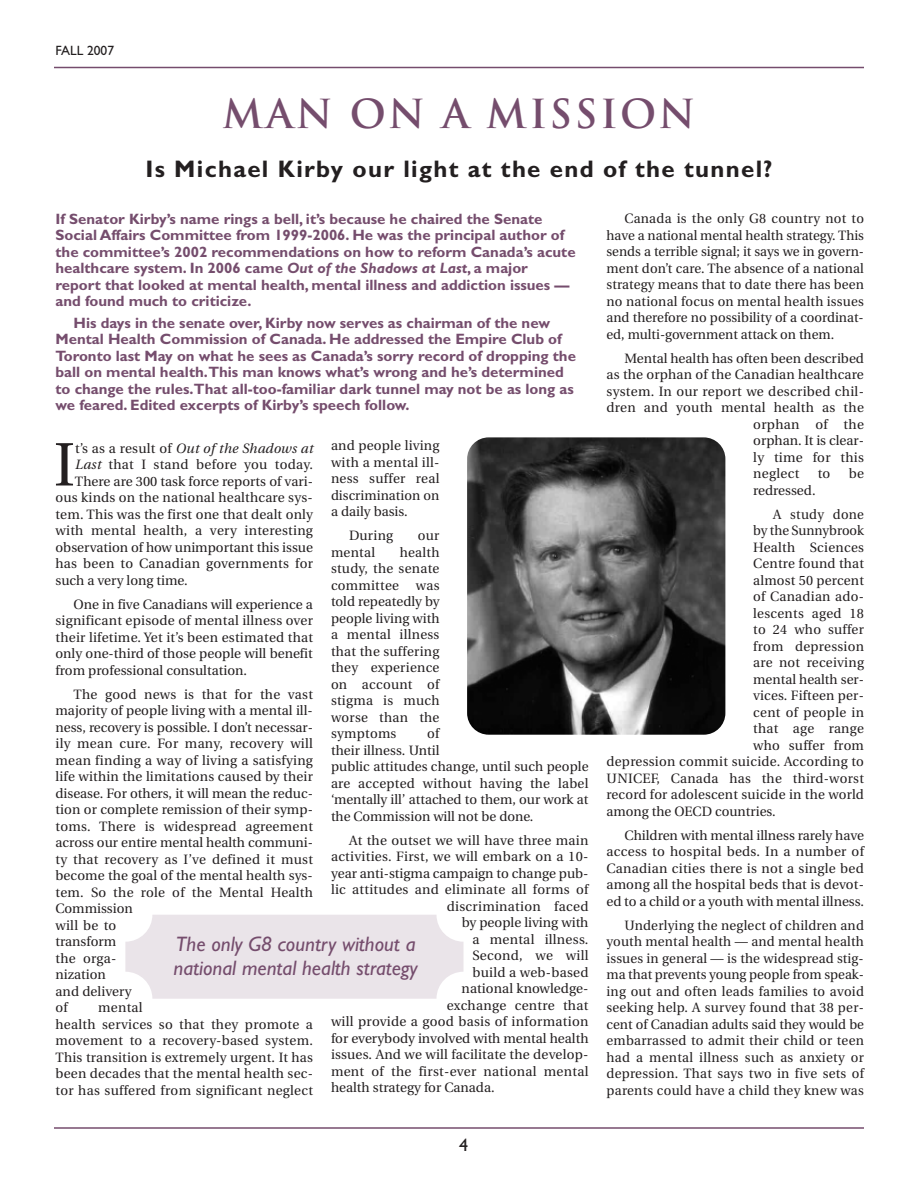
<style>
.page{position:relative;width:918px;height:1188px;background:#fff}
.page>*{position:absolute;margin:0;border:0;box-sizing:border-box;transform-origin:0 0}
.t1{font:61.2px "Utopia";color:#231f20}
.t2{font:700 39px "Trajan";letter-spacing:.065em;color:#754d6d}
.t3{font:700 24px "Gill Sans";letter-spacing:.055em;color:#231f20}
.t4{font:italic 21px/24px "Gill Sans";color:#754d6d}
.t5{font:18px "Gill Sans";color:#231f20}
.t6{font:700 15px/16.5px "Gill Sans";color:#754d6d}
.t7{font:13.5px/16.5px "Utopia";letter-spacing:.015em;color:#231f20;text-align:justify}
.t8{font:italic 13.5px "Utopia";letter-spacing:.02em;color:#231f20}
.t9{font:13.5px "Gill Sans";color:#231f20}
.s1{font-style:italic}
.s2{font-style:normal}
</style>
<div class="page">
<hr style="left:54px;top:67px;width:810px;height:1px;background:#754d6d">
<hr style="left:54px;top:1127px;width:810px;height:2px;background:#754d6d">
<img style="left:467px;top:437px;width:258px;height:298px">
<div style="left:125px;top:915px;width:339px;height:84px;background:#eae4e9;border-radius:27px"></div>
<p class="t9" style="left:56px;top:45px;width:60px">FALL 2007</p>
<h2 class="t2" style="left:222px;top:92px;width:475px">MAN ON A MISSION</h2>
<h3 class="t3" style="left:145px;top:160px;width:629px">Is Michael Kirby our light at the end of the tunnel?</h3>
<p class="t6" style="left:56px;top:212px;width:522px">If Senator Kirby’s name rings a bell, it’s because he chaired the Senate Social Affairs Committee from 1999-2006. He was the principal author of the committee’s 2002 recommendations on how to reform Canada’s acute healthcare system. In 2006 came <span class="s1">Out of the Shadows at Last</span>, a major report that looked at mental health, mental illness and addiction issues — and found much to criticize.</p>
<p class="t6" style="left:56px;top:316px;width:522px;text-indent:18px">His days in the senate over, Kirby now serves as chairman of the new Mental Health Commission of Canada. He addressed the Empire Club of Toronto last May on what he sees as Canada’s sorry record of dropping the ball on mental health.This man knows what’s wrong and he’s determined to change the rules.That all-too-familiar dark tunnel may not be as long as we feared. Edited excerpts of Kirby’s speech follow.</p>
<p class="t7" style="left:331px;top:438px;width:110px">and people living with a mental ill&shy;ness suffer real discrimination on a daily basis.</p>
<p class="t7" style="left:349px;top:528px;width:46px">During</p>
<p class="t7" style="left:418px;top:528px;width:23px">our</p>
<p class="t7" style="left:331px;top:545px;width:46px">mental</p>
<h1 class="t1" style="left:54px;top:440px;width:23px">I</h1>
<p class="t8" style="left:75px;top:442px;width:239px"><span class="s2">t’s as a result of</span> Out of the Shadows at</p>
<p class="t7" style="left:75px;top:457px;width:239px"><span class="s1">Last</span> that I stand before you today.</p>
<p class="t7" style="left:75px;top:474px;width:240px">There are 300 task force reports of vari-</p>
<p class="t7" style="left:55px;top:490px;width:259px">ous kinds on the national healthcare sys-</p>
<p class="t7" style="left:55px;top:507px;width:259px">tem. This was the first one that dealt only</p>
<p class="t7" style="left:55px;top:523px;width:259px">with mental health, a very interesting</p>
<p class="t7" style="left:55px;top:540px;width:259px">observation of how unimportant this issue</p>
<p class="t7" style="left:55px;top:556px;width:259px">has been to Canadian governments for</p>
<p class="t7" style="left:55px;top:573px;width:134px">such a very long time.</p>
<p class="t7" style="left:55px;top:597px;width:259px;text-indent:18px">One in five Canadians will experience a significant episode of mental illness over their lifetime. Yet it’s been estimated that only one-third of those people will benefit from professional consultation.</p>
<p class="t7" style="left:55px;top:687px;width:259px;text-align:left;text-indent:18px">The good news is that for the vast majority of people living with a mental ill&shy;ness, recovery is possible. I don’t necessar&shy;ily mean cure. For many, recovery will mean finding a way of living a satisfying life within the limitations caused by their disease. For others, it will mean the reduc&shy;tion or complete remission of their symp&shy;toms. There is widespread agreement across our entire mental health communi&shy;ty that recovery as I’ve defined it must become the goal of the mental health sys&shy;tem. So the role of the Mental Health<br>Commission<br>will be to<br>transform<br>the orga-<br>nization<br>and delivery<br>of</p>
<p class="t7" style="left:331px;top:545px;width:110px;text-indent:69px">health study, the senate committee was told repeatedly by people living with a mental illness that the suffering they experience on account of stigma is much worse than the symptoms</p>
<p class="t7" style="left:331px;top:726px;width:259px;text-align:left;text-indent:96px">of<br>their illness. Until<br>public attitudes change, until such people are accepted without having the label ‘mentally ill’ attached to them, our work at the Commission will not be done.</p>
<p class="t7" style="left:349px;top:833px;width:241px">At the outset we will have three main</p>
<p class="t7" style="left:331px;top:849px;width:259px">activities. First, we will embark on a 10-</p>
<p class="t7" style="left:331px;top:866px;width:259px">year anti-stigma campaign to change pub-</p>
<p class="t7" style="left:331px;top:882px;width:259px">lic attitudes and eliminate all forms of</p>
<p class="t7" style="left:447px;top:899px;width:143px">discrimination faced</p>
<p class="t7" style="left:462px;top:915px;width:128px">by people living with</p>
<p class="t7" style="left:472px;top:932px;width:117px">a mental illness.</p>
<p class="t7" style="left:472px;top:948px;width:118px">Second, we will</p>
<p class="t7" style="left:472px;top:965px;width:117px">build a web-based</p>
<p class="t7" style="left:462px;top:981px;width:128px">national knowledge-</p>
<p class="t7" style="left:447px;top:998px;width:143px">exchange centre that</p>
<p class="t7" style="left:331px;top:1014px;width:259px">will provide a good basis of information</p>
<p class="t7" style="left:331px;top:1031px;width:259px">for everybody involved with mental health</p>
<p class="t7" style="left:331px;top:1047px;width:259px">issues. And we will facilitate the develop-</p>
<p class="t7" style="left:331px;top:1064px;width:259px">ment of the first-ever national mental</p>
<p class="t7" style="left:331px;top:1080px;width:165px">health strategy for Canada.</p>
<h3 class="t4" style="left:174px;top:934px;width:246px">The only G8 country without a national mental health strategy</h3>
<p class="t7" style="left:55px;top:1000px;width:259px;text-align:left;text-indent:43px">mental<br>health services so that they promote a movement to a recovery-based system.<br>This transition is extremely urgent. It has been decades that the mental health sec&shy;tor has suffered from significant neglect</p>
<h3 class="t5" style="left:459px;top:1138px;width:10px">4</h3>
<p class="t7" style="left:607px;top:212px;width:259px;text-indent:18px">Canada is the only G8 country not to have a national mental health strategy. This sends a terrible signal; it says we in govern&shy;ment don’t care. The absence of a national strategy means that to date there has been no national focus on mental health issues and therefore no possibility of a coordinat&shy;ed, multi-government attack on them.</p>
<p class="t7" style="left:624px;top:351px;width:241px">Mental health has often been described</p>
<p class="t7" style="left:607px;top:368px;width:259px">as the orphan of the Canadian healthcare</p>
<p class="t7" style="left:607px;top:384px;width:259px">system. In our report we described chil-</p>
<p class="t7" style="left:607px;top:401px;width:259px">dren and youth mental health as the</p>
<p class="t7" style="left:753px;top:417px;width:112px">orphan of the</p>
<p class="t7" style="left:753px;top:434px;width:112px">orphan. It is clear-</p>
<p class="t7" style="left:753px;top:450px;width:112px">ly time for this</p>
<p class="t7" style="left:753px;top:467px;width:48px">neglect</p>
<p class="t7" style="left:818px;top:467px;width:14px">to</p>
<p class="t7" style="left:849px;top:467px;width:17px">be</p>
<p class="t7" style="left:773px;top:479px;width:93px;line-height:24px;text-indent:-20px">redressed.<br>A study done</p>
<p class="t7" style="left:753px;top:524px;width:112px">by the Sunnybrook</p>
<p class="t7" style="left:753px;top:540px;width:112px">Health Sciences</p>
<p class="t7" style="left:753px;top:557px;width:112px">Centre found that</p>
<p class="t7" style="left:753px;top:573px;width:112px">almost 50 percent</p>
<p class="t7" style="left:753px;top:590px;width:112px">of Canadian ado-</p>
<p class="t7" style="left:753px;top:606px;width:112px">lescents aged 18</p>
<p class="t7" style="left:753px;top:623px;width:112px">to 24 who suffer</p>
<p class="t7" style="left:753px;top:639px;width:112px">from depression</p>
<p class="t7" style="left:753px;top:656px;width:112px">are not receiving</p>
<p class="t7" style="left:753px;top:672px;width:112px">mental health ser-</p>
<p class="t7" style="left:753px;top:689px;width:112px">vices. Fifteen per-</p>
<p class="t7" style="left:753px;top:705px;width:112px">cent of people in</p>
<p class="t7" style="left:753px;top:722px;width:112px">that age range</p>
<p class="t7" style="left:753px;top:738px;width:112px">who suffer from</p>
<p class="t7" style="left:606px;top:755px;width:259px">depression commit suicide. According to</p>
<p class="t7" style="left:606px;top:771px;width:259px">UNICEF, Canada has the third-worst</p>
<p class="t7" style="left:606px;top:788px;width:259px">record for adolescent suicide in the world</p>
<p class="t7" style="left:606px;top:804px;width:171px">among the OECD countries.</p>
<p class="t7" style="left:606px;top:828px;width:259px;text-indent:18px">Children with mental illness rarely have access to hospital beds. In a number of Canadian cities there is not a single bed among all the hospital beds that is devot&shy;ed to a child or a youth with mental illness.</p>
<p class="t7" style="left:606px;top:918px;width:259px;text-indent:18px">Underlying the neglect of children and youth mental health — and mental health issues in general — is the widespread stig&shy;ma that prevents young people from speak&shy;ing out and often leads families to avoid seeking help. A survey found that 38 per&shy;cent of Canadian adults said they would be embarrassed to admit their child or teen had a mental illness such as anxiety or depression. That says two in five sets of parents could have a child they knew was</p>
</div>
